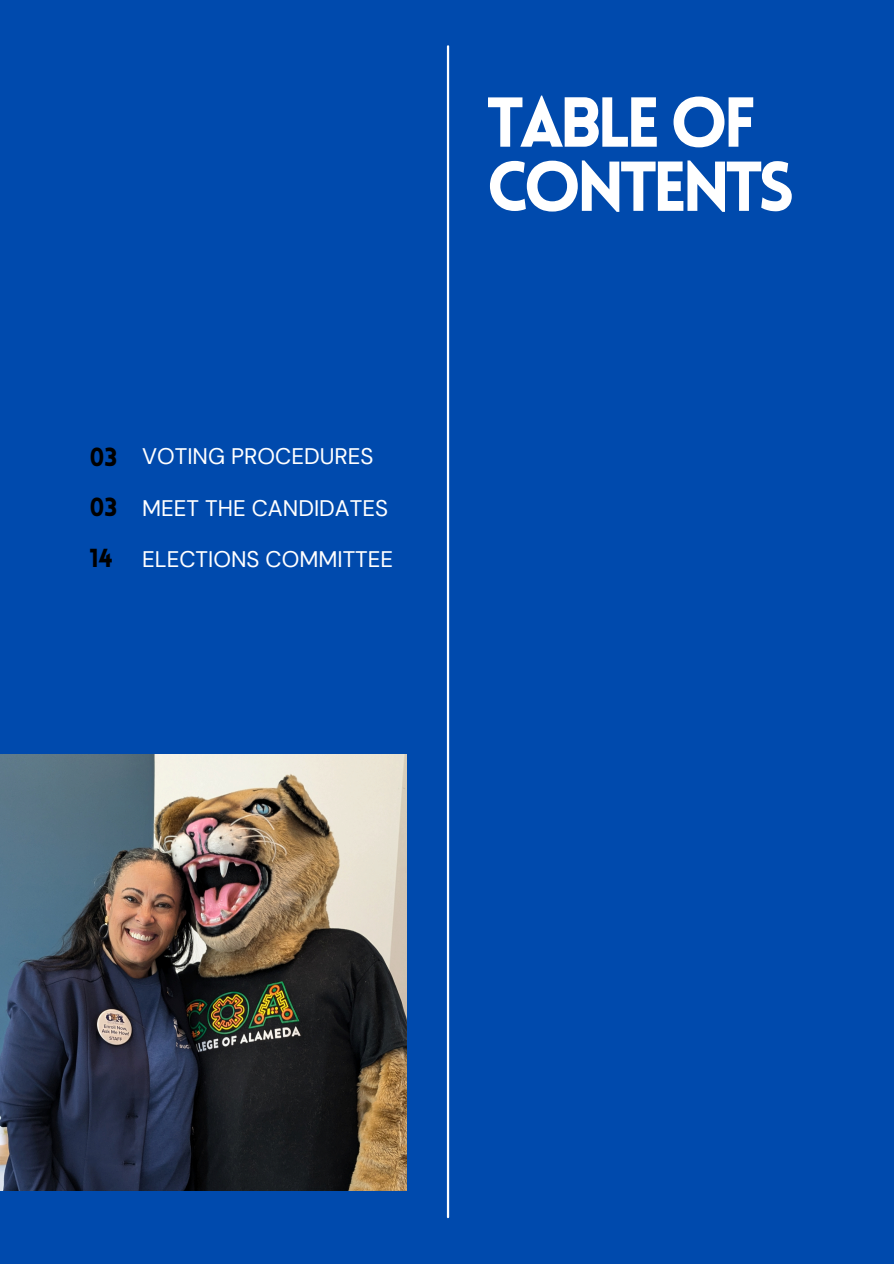
<style>
.page{position:relative;width:894px;height:1264px;background:#fff}
.page>*{position:absolute;margin:0;border:0;box-sizing:border-box;transform-origin:0 0}
.t1{font:900 69px/64.2px "Lovelo";letter-spacing:-.075em;color:#fff}
.t2{font:900 25.5px/50.7px "Lovelo";color:#000;text-align:justify}
.t3{font:22.5px "DM Sans";color:#fff}
</style>
<div class="page">
<div style="left:0;top:0;width:893px;height:1263px;background:#004aad"></div>
<img style="left:0;top:754px;width:407px;height:436px">
<hr style="left:447px;top:46px;width:2px;height:1171px;background:#fff">
<h2 class="t2" style="left:89px;top:434px;width:29px">03<br>03<br>14</h2>
<p class="t3" style="left:142px;top:441px;width:233px">VOTING PROCEDURES</p>
<p class="t3" style="left:142px;top:493px;width:247px">MEET THE CANDIDATES</p>
<p class="t3" style="left:142px;top:545px;width:252px">ELECTIONS COMMITTEE</p>
<h1 class="t1" style="left:486px;top:97px;width:309px">TABLE OF<br>CONTENTS</h1>
</div>
